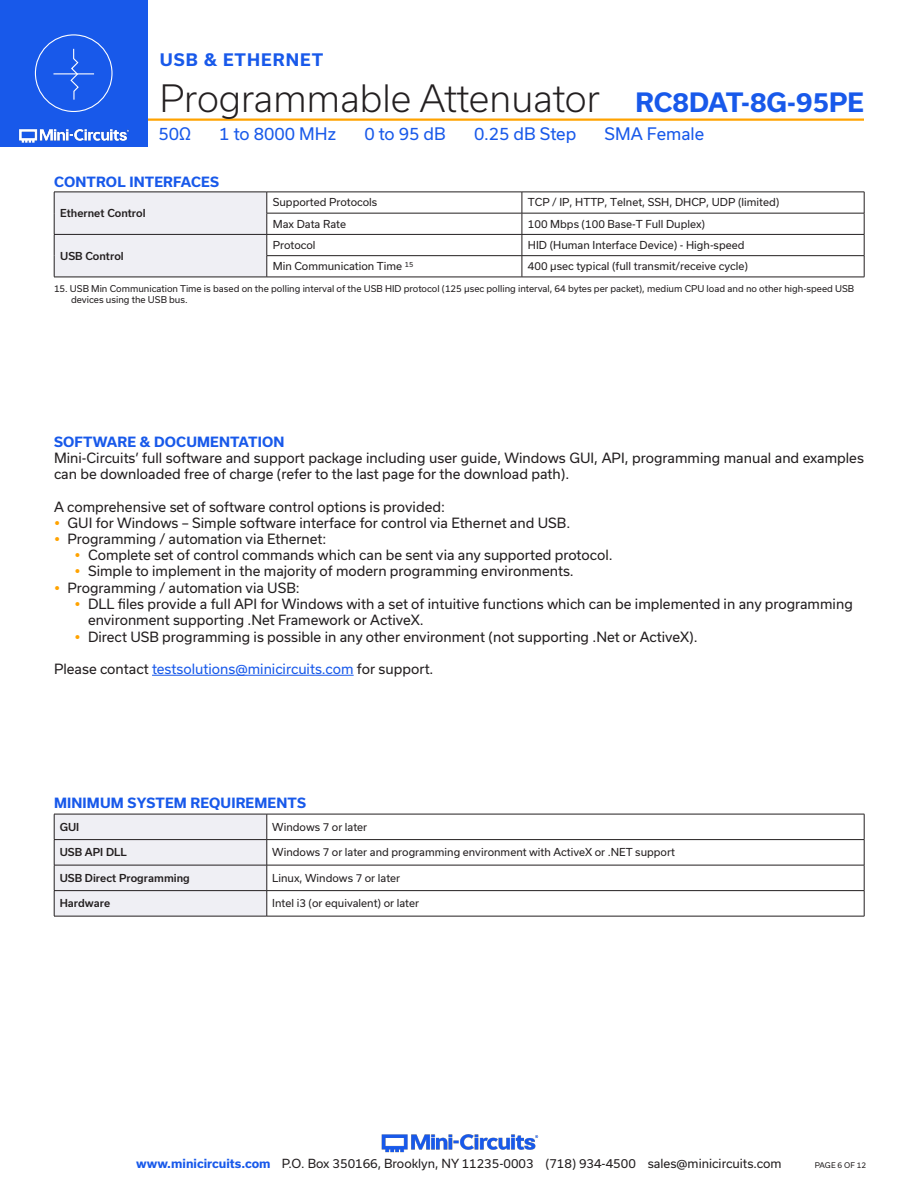
<style>
.page{position:relative;width:918px;height:1188px;background:#fff}
.page>*{position:absolute;margin:0;border:0;box-sizing:border-box;transform-origin:0 0}
.t1{font:300 36px "Usual";color:#231f20}
.t2{font:700 25.5px "Usual";color:#1859ea}
.t3{font:16.5px "Usual";color:#1859ea}
.t4{font:700 16.5px "Usual";letter-spacing:.065em;color:#1859ea}
.Regular_Copy{font:13.5px/16.2px "Usual";color:#231f20}
.Blue_Headers{font:700 13.5px "Usual";letter-spacing:.015em;color:#1859ea}
.Regular_Copy-2{font:13.5px "Usual";color:#1859ea}
.t5{font:12px "Usual";color:#231f20}
.Table_Body_Center{font:10.5px "Usual";color:#231f20}
.Table_Body_Left_Just{font:10.5px "Usual";color:#231f20}
.Table_Body_Left_Just-2{font:500 10.5px "Usual";color:#231f20}
.Table_Body_Center-2{font:500 10.5px "Usual";color:#231f20}
.Notes{font:9px/10.8px "Usual";color:#231f20}
.t6{font:7.5px "Usual";color:#231f20}
.s1{color:#231f20}
.s2{font-weight:700;color:#1859ea}
</style>
<div class="page">
<hr style="left:131px;top:118px;width:733px;height:3px;background:#ffa300">
<div style="left:0;top:0;width:147px;height:147px;background:#1859ea"></div>
<img style="left:19px;top:128px;width:110px;height:15px">
<img style="left:381px;top:1134px;width:158px;height:19px">
<div style="left:35px;top:34px;width:78px;height:78px;border:1px solid #fff;border-radius:50%"></div>
<hr style="left:53px;top:73px;width:41px;height:1px;background:#fff">
<svg style="left:70px;top:48px;width:10px;height:52px"></svg>
<svg style="left:864px;top:192px;width:1px;height:85px"></svg>
<hr style="left:267px;top:192px;width:255px;height:1px;background:#231f20">
<hr style="left:267px;top:213px;width:255px;height:1px;background:#231f20">
<hr style="left:522px;top:213px;width:342px;height:1px;background:#231f20">
<hr style="left:267px;top:234px;width:255px;height:1px;background:#231f20">
<hr style="left:522px;top:234px;width:342px;height:1px;background:#231f20">
<hr style="left:267px;top:255px;width:255px;height:1px;background:#231f20">
<hr style="left:522px;top:255px;width:342px;height:1px;background:#231f20">
<hr style="left:54px;top:277px;width:213px;height:1px;background:#231f20">
<hr style="left:267px;top:277px;width:255px;height:1px;background:#231f20">
<hr style="left:522px;top:277px;width:342px;height:1px;background:#231f20">
<div style="left:54px;top:192px;width:214px;height:85px;background:#efeff4"></div>
<svg style="left:522px;top:193px;width:1px;height:84px"></svg>
<hr style="left:522px;top:192px;width:342px;height:1px;background:#231f20">
<hr style="left:152px;top:675px;width:202px;height:1px;background:#1859ea">
<hr style="left:267px;top:814px;width:597px;height:1px;background:#231f20">
<hr style="left:267px;top:839px;width:597px;height:1px;background:#231f20">
<hr style="left:267px;top:865px;width:597px;height:1px;background:#231f20">
<hr style="left:267px;top:890px;width:597px;height:1px;background:#231f20">
<svg style="left:54px;top:814px;width:214px;height:102px"></svg>
<svg style="left:864px;top:814px;width:1px;height:102px"></svg>
<hr style="left:54px;top:916px;width:213px;height:1px;background:#231f20">
<hr style="left:267px;top:916px;width:597px;height:1px;background:#231f20">
<p class="t4" style="left:160px;top:51px;width:165px">USB &amp; ETHERNET</p>
<h1 class="t1" style="left:160px;top:77px;width:442px">Programmable Attenuator</h1>
<h2 class="t2" style="left:636px;top:88px;width:230px">RC8DAT-8G-95PE</h2>
<p class="t3" style="left:158px;top:124px;width:34px">50Ω</p>
<p class="t3" style="left:219px;top:124px;width:118px">1 to 8000 MHz</p>
<p class="t3" style="left:364px;top:124px;width:83px">0 to 95 dB</p>
<p class="t3" style="left:474px;top:124px;width:104px">0.25 dB Step</p>
<p class="t3" style="left:605px;top:124px;width:101px">SMA Female</p>
<p class="Blue_Headers" style="left:54px;top:174px;width:167px">CONTROL INTERFACES</p>
<p class="Table_Body_Left_Just-2" style="left:60px;top:207px;width:87px">Ethernet Control</p>
<p class="Table_Body_Left_Just-2" style="left:60px;top:250px;width:65px">USB Control</p>
<p class="Table_Body_Center" style="left:273px;top:196px;width:106px">Supported Protocols</p>
<p class="Table_Body_Center" style="left:528px;top:196px;width:253px">TCP / IP, HTTP, Telnet, SSH, DHCP, UDP (limited)</p>
<p class="Table_Body_Center" style="left:273px;top:218px;width:75px">Max Data Rate</p>
<p class="Table_Body_Center" style="left:528px;top:218px;width:179px">100 Mbps (100 Base-T Full Duplex)</p>
<p class="Table_Body_Center" style="left:273px;top:239px;width:44px">Protocol</p>
<p class="Table_Body_Center" style="left:528px;top:239px;width:218px">HID (Human Interface Device) - High-speed</p>
<p class="Table_Body_Center" style="left:273px;top:260px;width:142px">Min Communication Time <sup>15</sup></p>
<p class="Table_Body_Center" style="left:528px;top:260px;width:222px">400 µsec typical (full transmit/receive cycle)</p>
<p class="Notes" style="left:71px;top:284px;width:785px;text-indent:-17px">15. USB Min Communication Time is based on the polling interval of the USB HID protocol (125 µsec polling interval, 64 bytes per packet), medium CPU load and no other high-speed USB devices using the USB bus.</p>
<p class="Blue_Headers" style="left:54px;top:434px;width:232px">SOFTWARE &amp; DOCUMENTATION</p>
<p class="Regular_Copy" style="left:54px;top:450px;width:811px">Mini-Circuits’ full software and support package including user guide, Windows GUI, API, programming manual and examples can be downloaded free of charge (refer to the last page for the download path).</p>
<p class="Regular_Copy" style="left:54px;top:498px;width:392px">A comprehensive set of software control options is provided:</p>
<p class="Regular_Copy" style="left:68px;top:515px;width:504px">GUI for Windows – Simple software interface for control via Ethernet and USB.</p>
<p class="Regular_Copy" style="left:68px;top:531px;width:260px">Programming / automation via Ethernet:</p>
<p class="Regular_Copy" style="left:88px;top:547px;width:526px">Complete set of control commands which can be sent via any supported protocol.</p>
<p class="Regular_Copy" style="left:88px;top:563px;width:487px">Simple to implement in the majority of modern programming environments.</p>
<p class="Regular_Copy" style="left:68px;top:579px;width:234px">Programming / automation via USB:</p>
<p class="Regular_Copy" style="left:88px;top:596px;width:766px">DLL files provide a full API for Windows with a set of intuitive functions which can be implemented in any programming environment supporting .Net Framework or ActiveX.</p>
<p class="Regular_Copy" style="left:88px;top:628px;width:611px">Direct USB programming is possible in any other environment (not supporting .Net or ActiveX).</p>
<p class="Regular_Copy-2" style="left:54px;top:661px;width:381px"><span class="s1">Please contact</span> testsolutions@minicircuits.com <span class="s1">for support.</span></p>
<p class="Blue_Headers" style="left:54px;top:795px;width:254px">MINIMUM SYSTEM REQUIREMENTS</p>
<p class="Table_Body_Left_Just-2" style="left:60px;top:821px;width:21px">GUI</p>
<p class="Table_Body_Left_Just" style="left:272px;top:821px;width:97px">Windows 7 or later</p>
<p class="Table_Body_Left_Just-2" style="left:60px;top:846px;width:69px">USB API DLL</p>
<p class="Table_Body_Left_Just" style="left:272px;top:846px;width:404px">Windows 7 or later and programming environment with ActiveX or .NET support</p>
<p class="Table_Body_Left_Just-2" style="left:60px;top:872px;width:132px">USB Direct Programming</p>
<p class="Table_Body_Left_Just" style="left:272px;top:872px;width:129px">Linux, Windows 7 or later</p>
<p class="Table_Body_Center-2" style="left:60px;top:897px;width:52px">Hardware</p>
<p class="Table_Body_Left_Just" style="left:272px;top:897px;width:148px">Intel i3 (or equivalent) or later</p>
<p class="t5" style="left:136px;top:1157px;width:647px"><span class="s2">www.minicircuits.com</span> P.O. Box 350166, Brooklyn, NY 11235-0003 (718) 934-4500 sales@minicircuits.com</p>
<p class="t6" style="left:815px;top:1161px;width:53px">PAGE 6 OF 12</p>
</div>
